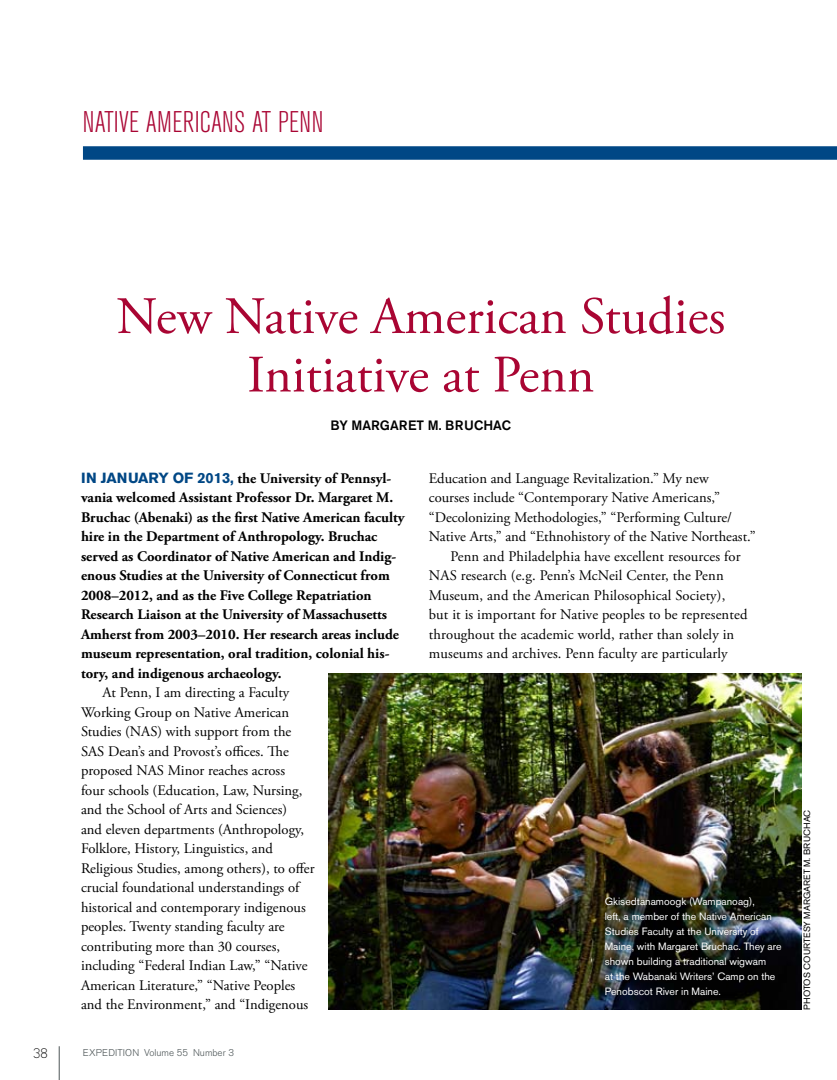
<style>
.page{position:relative;width:837px;height:1080px;background:#fff}
.page>*{position:absolute;margin:0;border:0;box-sizing:border-box;transform-origin:0 0}
.t1{font:52.5px/58.5px "Adobe Garamond Pro";letter-spacing:-.02em;color:#a90533;text-align:center}
.t2{font:300 condensed 29.7px "Akzidenz Grotesk BE";color:#a90533}
.t3{font:14.7px/19.5px "Adobe Garamond Pro";letter-spacing:-.005em;color:#000}
.t4{font:700 14.7px/19.5px "Adobe Garamond Pro";color:#000}
.t5{font:500 13.5px "Akzidenz Grotesk BE";color:#000}
.t6{font:13.5px "Alexandria";color:#000}
.t7{font:10.5px/15px "Akzidenz Grotesk BE";color:#fff}
.t8{font:300 9.75px "Akzidenz Grotesk BE";color:#4d5557}
.t9{font:9px "Akzidenz Grotesk BE";letter-spacing:.02em;color:#000}
.s1{font-family:"Akzidenz Grotesk BE";color:#004785}
</style>
<div class="page">
<hr style="left:59px;top:1046px;width:1px;height:34px;background:#4d5557">
<img style="left:328px;top:673px;width:473px;height:337px">
<div style="left:83px;top:146px;width:754px;height:14px;background:#004785"></div>
<h2 class="t2" style="left:83px;top:106px;width:229px">NATIVE AMERICANS AT PENN</h2>
<h1 class="t1" style="left:116px;top:289px;width:611px">New Native American Studies<br>Initiative at Penn</h1>
<p class="t5" style="left:331px;top:417px;width:31px">BY MAR</p>
<p class="t5" style="left:380px;top:417px;width:133px">GARET M. BR UCHAC</p>
<p class="t4" style="left:81px;top:469px;width:325px"><span class="s1">IN JA NUARY OF 2013,</span> the University of Pennsyl&shy;vania welcomed Assistant Professor Dr. Margaret M.<br>Bruchac (Abenaki) as the first Native American faculty hire in the Department of Anthropology. Bruchac served as Coordinator of Native American and Indig&shy;enous Studies at the University of Connecticut from 2008–2012, and as the Five College Repatriation Research Liaison at the University of Massachusetts Amherst from 2003–2010. Her research areas include museum representation, oral tradition, colonial his&shy;tory, and indigenous archaeology.</p>
<p class="t3" style="left:81px;top:684px;width:235px;text-indent:22px">At Penn, I am directing a Faculty Working Group on Native American Studies (NAS) with support from the SAS Dean’s and Provost’s offices. The proposed NAS Minor reaches across<br>four schools (Education, Law, Nursing, and the School of Arts and Sciences)<br>and eleven departments (Anthropology, Folklore, History, Linguistics, and Religious Studies, among others), to offer crucial foundational understandings of historical and contemporary indigenous peoples. Twenty standing faculty are contributing more than 30 courses, including “Federal Indian Law,” “Native American Literature,” “Native Peoples and the Environment,” and “Indigenous</p>
<p class="t6" style="left:33px;top:1046px;width:16px">38</p>
<p class="t8" style="left:83px;top:1047px;width:153px">expedition Volume 55 N umber 3</p>
<p class="t3" style="left:429px;top:469px;width:282px">Education and Language Revitalization.” My new</p>
<p class="t3" style="left:429px;top:488px;width:293px">courses include “Contemporary Native Americans,”</p>
<p class="t3" style="left:429px;top:508px;width:305px">“Decolonizing Methodologies,” “Performing Culture/</p>
<p class="t3" style="left:429px;top:527px;width:329px">Native Arts,” and “Ethnohistory of the Native Northeast.”</p>
<p class="t3" style="left:450px;top:547px;width:292px">Penn and Philadelphia have excellent resources for</p>
<p class="t3" style="left:429px;top:566px;width:296px">NAS research (e.g. Penn’s McNeil Center, the Penn</p>
<p class="t3" style="left:429px;top:586px;width:298px">Museum, and the American Philosophical Society),</p>
<p class="t3" style="left:429px;top:605px;width:320px">but it is important for Native peoples to be represented</p>
<p class="t3" style="left:429px;top:625px;width:307px">throughout the academic world, rather than solely in</p>
<p class="t3" style="left:429px;top:644px;width:300px">museums and archives. Penn faculty are particularly</p>
<p class="t7" style="left:605px;top:894px;width:178px">Gkisedtanamoogk (Wampanoag),<br>left, a member of the Native American Studies Faculty at the University of Maine, with Margaret Bruchac. They are shown building a traditional wigwam<br>at the Wabanaki Writers’ Camp on the Penobscot River in Maine.</p>
<p class="t9" style="left:802px;top:1010px;width:201px;rotate:-90deg">Photos cou rtesy Margaret M. Bru chac</p>
</div>
